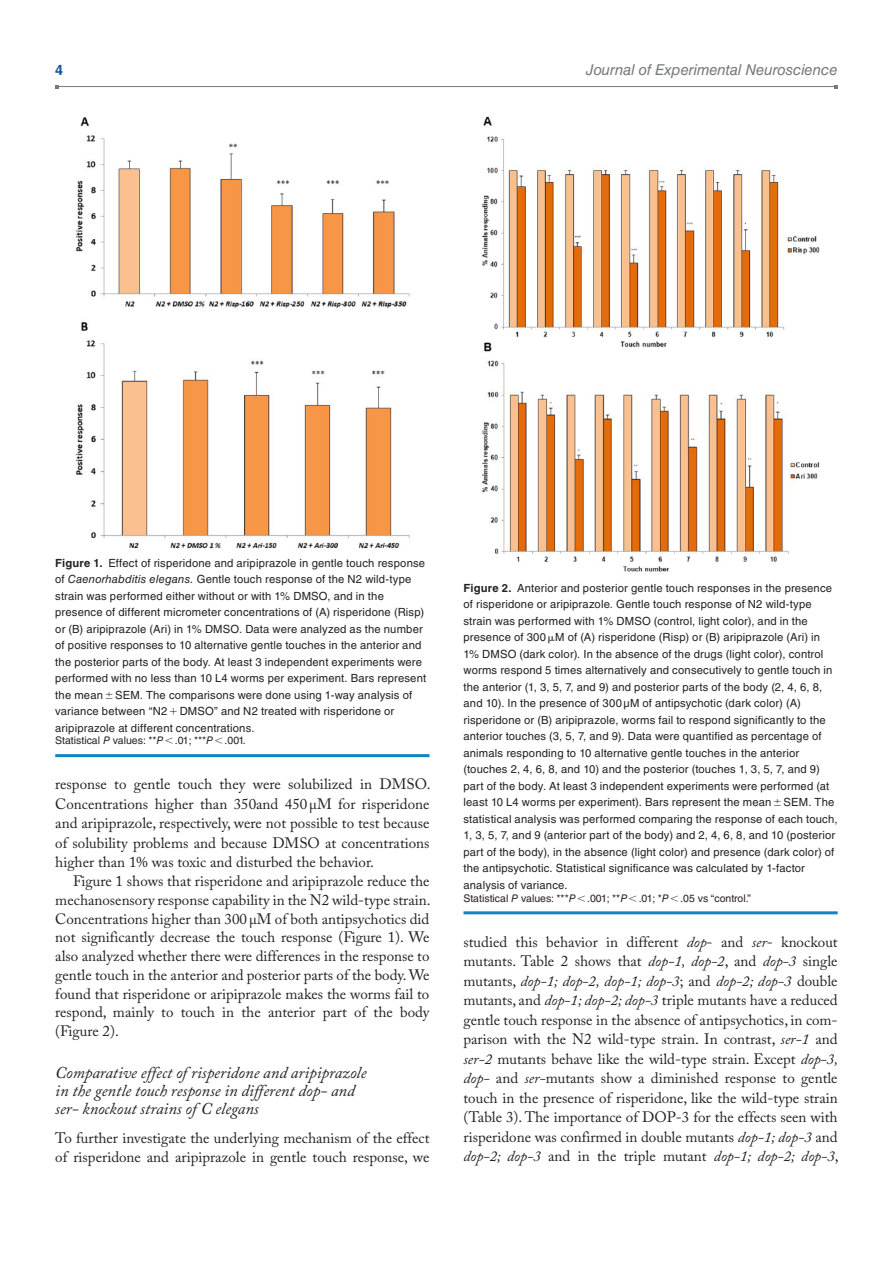
<style>
.page{position:relative;width:893px;height:1263px;background:#fff}
.page>*{position:absolute;margin:0;border:0;box-sizing:border-box;transform-origin:0 0}
.t1{font:italic 16.5px/18px "Adobe Caslon Pro";color:#231f20}
.t2{font:15px/19.5px "Adobe Caslon Pro";color:#231f20;text-align:justify}
.t3{font:italic 15px "Helvetica LT Std";letter-spacing:-.005em;color:#76787b}
.t4{font:700 14.25px "Helvetica LT Std";color:#1055a4}
.t5{font:11.25px/16.5px "Helvetica LT Std";letter-spacing:.015em;color:#231f20}
.t6{font:10.5px "Helvetica LT Std";color:#231f20}
.s1{font-weight:700}
.s2{font-style:italic}
</style>
<div class="page">
<hr style="left:57px;top:86px;width:779px;height:1px;background:#76787b">
<hr style="left:55px;top:754px;width:374px;height:3px;background:#1582c5">
<img style="left:76px;top:117px;width:334px;height:432px">
<hr style="left:463px;top:911px;width:375px;height:3px;background:#1582c5">
<img style="left:482px;top:116px;width:338px;height:456px">
<p class="t4" style="left:55px;top:61px;width:9px">4</p>
<h2 class="t3" style="left:586px;top:61px;width:253px">Journal of Experimental Neuroscience</h2>
<p class="t5" style="left:55px;top:554px;width:372px"><span class="s1">Figure 1.</span> Effect of risperidone and aripiprazole in gentle touch response of <span class="s2">Caenorhabditis elegans.</span> Gentle touch response of the N2 wild-type strain was performed either without or with 1% DMSO, and in the presence of different micrometer concentrations of (A) risperidone (Risp) or (B) aripiprazole (Ari) in 1% DMSO. Data were analyzed as the number of positive responses to 10 alternative gentle touches in the anterior and the posterior parts of the body. At least 3 independent experiments were performed with no less than 10 L4 worms per experiment. Bars represent the mean SEM. The comparisons were done using 1-way analysis of variance between “N2 DMSO” and N2 treated with risperidone or aripiprazole at different concentrations.</p>
<p class="t6" style="left:55px;top:735px;width:192px">Statistical <span class="s2">P</span> values: **<span class="s2">P</span> .01; ***<span class="s2">P</span> .001.</p>
<p class="t2" style="left:55px;top:774px;width:377px">response to gentle touch they were solubilized in DMSO.<br>Concentrations higher than 350and 450µM for risperidone and aripiprazole, respectively, were not possible to test because of solubility problems and because DMSO at concentrations higher than 1% was toxic and disturbed the behavior.</p>
<p class="t2" style="left:55px;top:872px;width:377px;line-height:18.8px;text-indent:18px">Figure 1 shows that risperidone and aripiprazole reduce the mechanosensory response capability in the N2 wild-type strain.<br>Concentrations higher than 300µM of both antipsychotics did not significantly decrease the touch response (Figure 1). We also analyzed whether there were differences in the response to gentle touch in the anterior and posterior parts of the body. We found that risperidone or aripiprazole makes the worms fail to respond, mainly to touch in the anterior part of the body (Figure 2).</p>
<h1 class="t1" style="left:55px;top:1063px;width:313px">Comparative effect of risperidone and aripiprazole in the gentle touch response in different dop- and ser- knockout strains of C elegans</h1>
<h2 class="t2" style="left:55px;top:1128px;width:376px">To further investigate the underlying mechanism of the effect of risperidone and aripiprazole in gentle touch response, we</h2>
<p class="t5" style="left:463px;top:580px;width:376px"><span class="s1">Figure 2.</span> Anterior and posterior gentle touch responses in the presence of risperidone or aripiprazole. Gentle touch response of N2 wild-type strain was performed with 1% DMSO (control, light color), and in the presence of 300 M of (A) risperidone (Risp) or (B) aripiprazole (Ari) in 1% DMSO (dark color). In the absence of the drugs (light color), control worms respond 5 times alternatively and consecutively to gentle touch in the anterior (1, 3, 5, 7, and 9) and posterior parts of the body (2, 4, 6, 8, and 10). In the presence of 300µM of antipsychotic (dark color) (A) risperidone or (B) aripiprazole, worms fail to respond significantly to the anterior touches (3, 5, 7, and 9). Data were quantified as percentage of animals responding to 10 alternative gentle touches in the anterior (touches 2, 4, 6, 8, and 10) and the posterior (touches 1, 3, 5, 7, and 9) part of the body. At least 3 independent experiments were performed (at least 10 L4 worms per experiment). Bars represent the mean SEM. The statistical analysis was performed comparing the response of each touch, 1, 3, 5, 7, and 9 (anterior part of the body) and 2, 4, 6, 8, and 10 (posterior part of the body), in the absence (light color) and presence (dark color) of the antipsychotic. Statistical significance was calculated by 1-factor analysis of variance.</p>
<p class="t6" style="left:463px;top:892px;width:289px">Statistical <span class="s2">P</span> values: ***<span class="s2">P</span> .001; **<span class="s2">P</span> .01; *<span class="s2">P</span> .05 vs “control.”</p>
<p class="t2" style="left:463px;top:932px;width:377px">studied this behavior in different <span class="s2">dop</span>- and <span class="s2">ser</span>- knockout mutants. Table 2 shows that <span class="s2">dop-1, dop-2</span>, and <span class="s2">dop-3</span> single mutants, <span class="s2">dop-1; dop-2, dop-1; dop-3</span>; and <span class="s2">dop-2; dop-3</span> double mutants, and <span class="s2">dop-1; dop-2; dop-3</span> triple mutants have a reduced gentle touch response in the absence of antipsychotics, in com&shy;parison with the N2 wild-type strain. In contrast, <span class="s2">ser-1</span> and <span class="s2">ser-2</span> mutants behave like the wild-type strain. Except <span class="s2">dop-3, dop-</span> and <span class="s2">ser-</span>mutants show a diminished response to gentle touch in the presence of risperidone, like the wild-type strain (Table 3). The importance of DOP-3 for the effects seen with risperidone was confirmed in double mutants <span class="s2">dop-1; dop-3</span> and <span class="s2">dop-2; dop-3</span> and in the triple mutant <span class="s2">dop-1; dop-2; dop-3</span>,</p>
</div>
